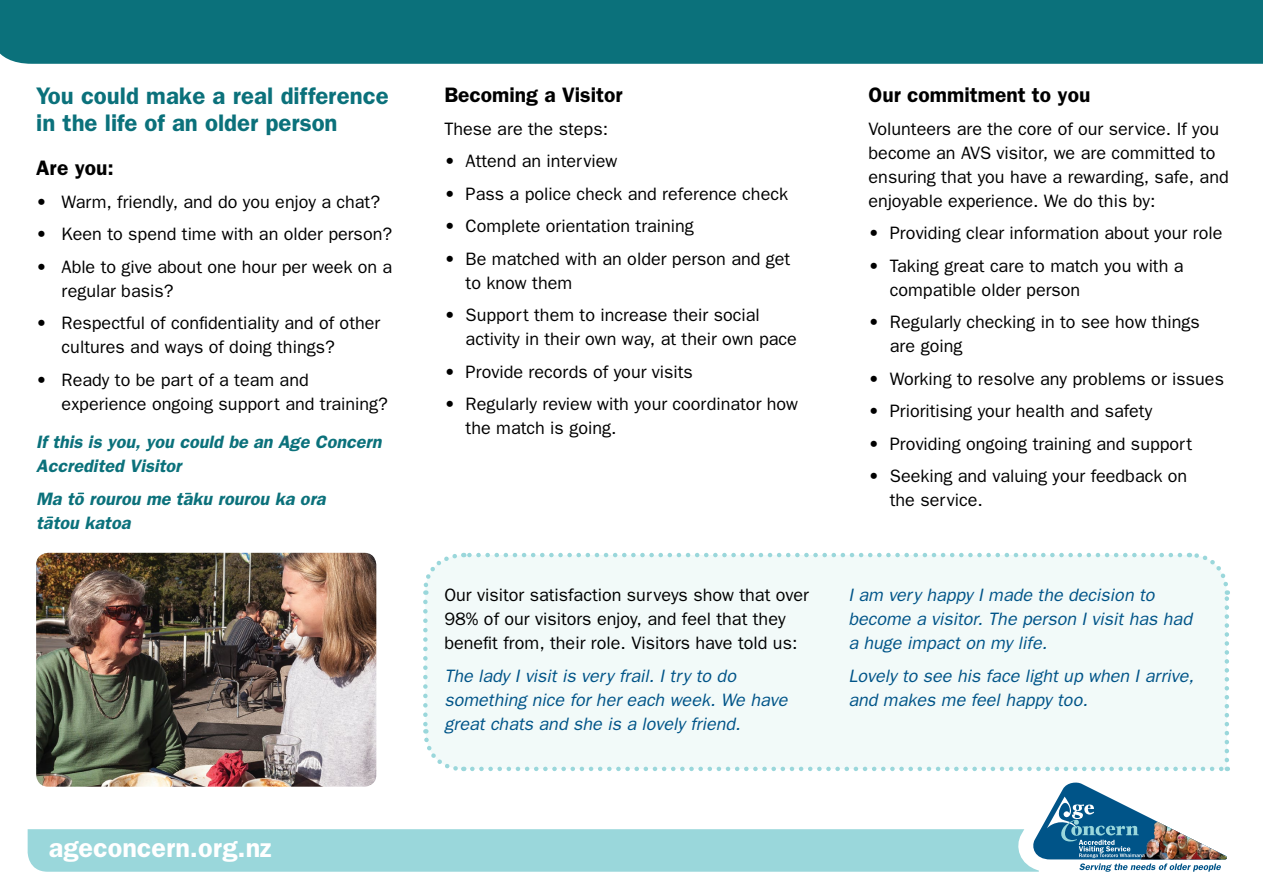
<style>
.page{position:relative;width:1263px;height:893px;background:#fff}
.page>*{position:absolute;margin:0;border:0;box-sizing:border-box;transform-origin:0 0}
.t1{font:600 27px "Franklin Gothic";color:#fff}
.t2{font:600 24px/27px "Franklin Gothic";color:#0b717b}
.t3{font:600 21px "Franklin Gothic";color:#000}
.t4{font:18px/24px "Franklin Gothic";color:#000}
.t5{font:italic 18px/24px "Franklin Gothic";color:#005488}
.t6{font:italic 600 18px/24px "Franklin Gothic";color:#0b717b}
</style>
<div class="page">
<div style="left:425px;top:555px;width:802px;height:214px;background:#f2faf9"></div>
<svg style="left:423px;top:602px;width:41px;height:170px"></svg>
<svg style="left:472px;top:767px;width:756px;height:4px"></svg>
<svg style="left:1188px;top:552px;width:42px;height:208px"></svg>
<svg style="left:423px;top:552px;width:757px;height:43px"></svg>
<svg style="left:28px;top:782px;width:1199px;height:90px"></svg>
<div style="left:0;top:0;width:1263px;height:64px;background:#0b717b"></div>
<img style="left:36px;top:553px;width:340px;height:234px">
<h2 class="t2" style="left:36px;top:82px;width:354px">You could make a real difference in the life of an older person</h2>
<p class="t3" style="left:36px;top:156px;width:79px">Are you:</p>
<p class="t4" style="left:36px;top:189px;width:345px">• Warm, friendly, and do you enjoy a chat?</p>
<p class="t4" style="left:36px;top:222px;width:357px">• Keen to spend time with an older person?</p>
<p class="t4" style="left:62px;top:254px;width:332px;text-indent:-26px">• Able to give about one hour per week on a regular basis?</p>
<p class="t4" style="left:62px;top:311px;width:320px;text-indent:-26px">• Respectful of confidentiality and of other cultures and ways of doing things?</p>
<p class="t4" style="left:62px;top:367px;width:328px;text-indent:-26px">• Ready to be part of a team and experience ongoing support and training?</p>
<p class="t6" style="left:36px;top:430px;width:347px">If this is you, you could be an Age Concern<br>Accredited Visitor</p>
<p class="t6" style="left:36px;top:486px;width:291px">Ma to rourou me taku rourou ka ora tatou katoa</p>
<h1 class="t1" style="left:49px;top:832px;width:224px">ageconcern.org.nz</h1>
<p class="t3" style="left:444px;top:82px;width:180px">Becoming a Visitor</p>
<p class="t4" style="left:444px;top:116px;width:165px">These are the steps:</p>
<p class="t4" style="left:444px;top:149px;width:175px">• Attend an interview</p>
<p class="t4" style="left:444px;top:181px;width:345px">• Pass a police check and reference check</p>
<p class="t4" style="left:444px;top:214px;width:251px">• Complete orientation training</p>
<p class="t4" style="left:466px;top:246px;width:326px;text-indent:-21px">• Be matched with an older person and get to know them</p>
<p class="t4" style="left:466px;top:303px;width:333px;text-indent:-21px">• Support them to increase their social activity in their own way, at their own pace</p>
<p class="t4" style="left:444px;top:359px;width:250px">• Provide records of your visits</p>
<p class="t4" style="left:466px;top:392px;width:334px;text-indent:-21px">• Regularly review with your coordinator how the match is going.</p>
<p class="t4" style="left:444px;top:583px;width:366px">Our visitor satisfaction surveys show that over<br>98% of our visitors enjoy, and feel that they benefit from, their role. Visitors have told us:</p>
<p class="t5" style="left:444px;top:663px;width:345px">The lady I visit is very frail. I try to do something nice for her each week. We have great chats and she is a lovely friend.</p>
<p class="t3" style="left:868px;top:82px;width:223px">Our commitment to you</p>
<p class="t4" style="left:868px;top:116px;width:362px">Volunteers are the core of our service. If you become an AVS visitor, we are committed to ensuring that you have a rewarding, safe, and enjoyable experience. We do this by:</p>
<p class="t4" style="left:868px;top:221px;width:355px">• Providing clear information about your role</p>
<p class="t4" style="left:890px;top:253px;width:295px;text-indent:-21px">• Taking great care to match you with a compatible older person</p>
<p class="t4" style="left:890px;top:310px;width:311px;text-indent:-21px">• Regularly checking in to see how things are going</p>
<p class="t4" style="left:868px;top:366px;width:357px">• Working to resolve any problems or issues</p>
<p class="t4" style="left:868px;top:399px;width:285px">• Prioritising your health and safety</p>
<p class="t4" style="left:868px;top:431px;width:325px">• Providing ongoing training and support</p>
<p class="t4" style="left:890px;top:464px;width:299px;text-indent:-21px">• Seeking and valuing your feedback on the service.</p>
<p class="t5" style="left:848px;top:583px;width:345px">I am very happy I made the decision to become a visitor. The person I visit has had a huge impact on my life.</p>
<p class="t5" style="left:848px;top:663px;width:347px">Lovely to see his face light up when I arrive, and makes me feel happy too.</p>
</div>
